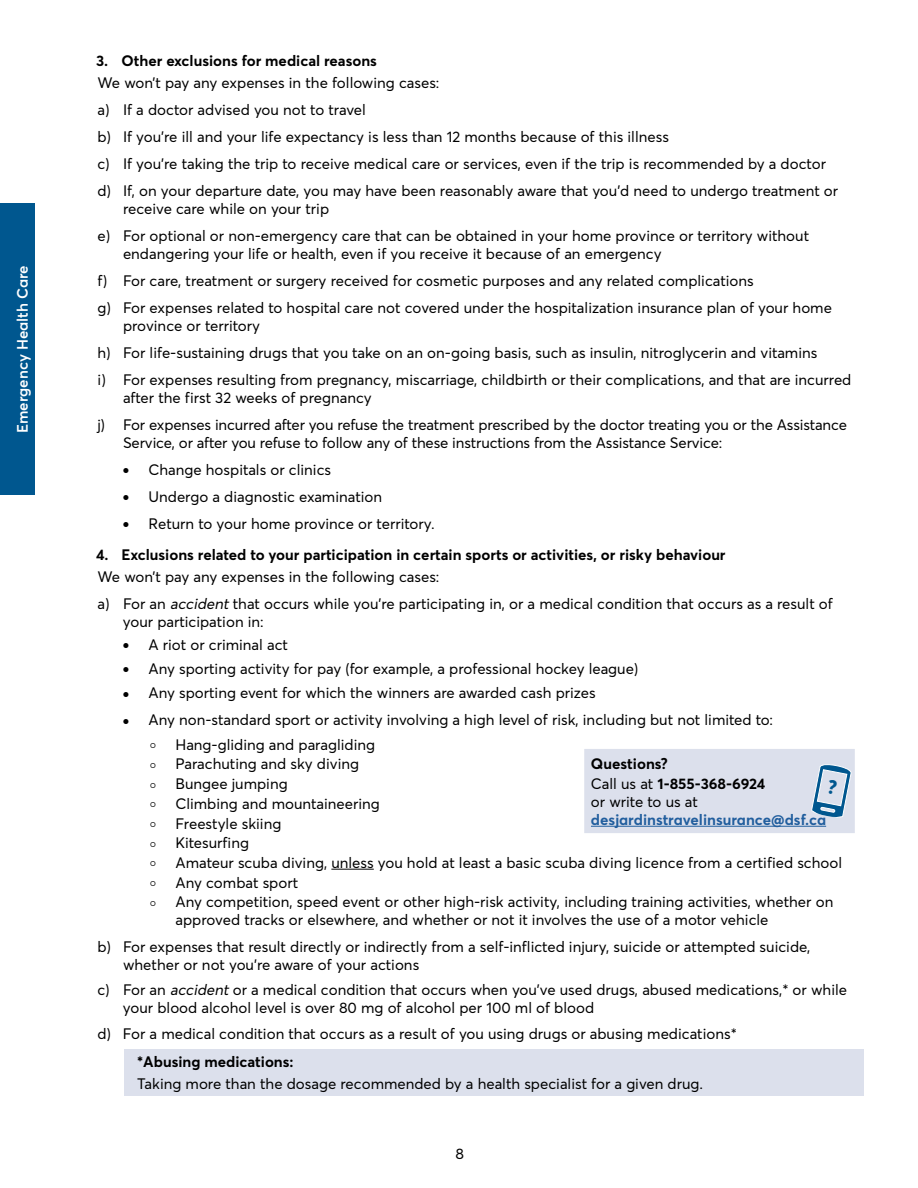
<style>
.page{position:relative;width:918px;height:1188px;background:#fff}
.page>*{position:absolute;margin:0;border:0;box-sizing:border-box;transform-origin:0 0}
.t1{font:15px/27px "Averta";color:#000}
.t2{font:700 15px/20.1px "Averta";color:#000}
.t3{font:700 15px "Averta";color:#215e9e}
.t4{font:600 15px "Averta";color:#fff}
.s1{font-size:9px}
.s2{font-style:italic}
.s3{font-weight:400}
</style>
<div class="page">
<div style="left:0;top:204px;width:35px;height:291px;background:#00578f"></div>
<hr style="left:331px;top:869px;width:43px;height:1px;background:#000">
<div style="left:124px;top:1049px;width:740px;height:47px;background:#dce0ec"></div>
<div style="left:584px;top:749px;width:271px;height:84px;background:#dce0ec"></div>
<hr style="left:591px;top:826px;width:235px;height:1px;background:#215e9e">
<svg style="left:811px;top:764px;width:41px;height:54px"></svg>
<p class="t4" style="left:13px;top:433px;width:169px;rotate:-90deg">Emergency Health Care</p>
<p class="t2" style="left:96px;top:50px;width:282px">3. Other exclusions for medical reasons</p>
<p class="t1" style="left:98px;top:69px;width:742px">We won’t pay any expenses in the following cases:<br>a) If a doctor advised you not to travel<br>b) If you’re ill and your life expectancy is less than 12 months because of this illness<br>c) If you’re taking the trip to receive medical care or services, even if the trip is recommended by a doctor d) If, on your departure date, you may have been reasonably aware that you’d need to undergo treatment or</p>
<p class="t1" style="left:98px;top:195px;width:713px;text-indent:26px">receive care while on your trip<br>e) For optional or non-emergency care that can be obtained in your home province or territory without</p>
<p class="t1" style="left:98px;top:240px;width:736px;text-indent:26px">endangering your life or health, even if you receive it because of an emergency<br>f) For care, treatment or surgery received for cosmetic purposes and any related complications<br>g) For expenses related to hospital care not covered under the hospitalization insurance plan of your home</p>
<p class="t1" style="left:98px;top:312px;width:755px;text-indent:26px">province or territory<br>h) For life-sustaining drugs that you take on an on-going basis, such as insulin, nitroglycerin and vitamins<br>i) For expenses resulting from pregnancy, miscarriage, childbirth or their complications, and that are incurred</p>
<p class="t1" style="left:98px;top:384px;width:751px;text-indent:26px">after the first 32 weeks of pregnancy<br>j) For expenses incurred after you refuse the treatment prescribed by the doctor treating you or the Assistance</p>
<p class="t1" style="left:123px;top:429px;width:601px">Service, or after you refuse to follow any of these instructions from the Assistance Service:</p>
<p class="t1" style="left:123px;top:456px;width:210px"><span class="s1">●</span> Change hospitals or clinics</p>
<p class="t1" style="left:123px;top:483px;width:261px"><span class="s1">●</span> Undergo a diagnostic examination</p>
<p class="t1" style="left:123px;top:510px;width:313px"><span class="s1">●</span> Return to your home province or territory.</p>
<p class="t2" style="left:96px;top:545px;width:631px">4. Exclusions related to your participation in certain sports or activities, or risky behaviour</p>
<p class="t1" style="left:98px;top:563px;width:737px">We won’t pay any expenses in the following cases:<br>a) For an <span class="s2">accident</span>that occurs while you’re participating in, or a medical condition that occurs as a result of</p>
<p class="t1" style="left:123px;top:608px;width:142px">your participation in:</p>
<p class="t1" style="left:123px;top:631px;width:167px"><span class="s1">●</span> A riot or criminal act</p>
<p class="t1" style="left:123px;top:655px;width:517px"><span class="s1">●</span> Any sporting activity for pay (for example, a professional hockey league)</p>
<p class="t1" style="left:123px;top:679px;width:474px"><span class="s1">●</span> Any sporting event for which the winners are awarded cash prizes</p>
<p class="t1" style="left:123px;top:706px;width:652px"><span class="s1">●</span> Any non-standard sport or activity involving a high level of risk, including but not limited to:</p>
<p class="t1" style="left:150px;top:731px;width:227px"><span class="s1">○</span> Hang-gliding and paragliding</p>
<p class="t1" style="left:150px;top:751px;width:211px"><span class="s1">○</span> Parachuting and sky diving</p>
<p class="t1" style="left:150px;top:770px;width:139px"><span class="s1">○</span> Bungee jumping</p>
<p class="t1" style="left:150px;top:790px;width:231px"><span class="s1">○</span> Climbing and mountaineering</p>
<p class="t1" style="left:150px;top:810px;width:133px"><span class="s1">○</span> Freestyle skiing</p>
<p class="t1" style="left:150px;top:829px;width:101px"><span class="s1">○</span> Kitesurfing</p>
<p class="t1" style="left:150px;top:849px;width:694px"><span class="s1">○</span> Amateur scuba diving, unless you hold at least a basic scuba diving licence from a certified school</p>
<p class="t1" style="left:150px;top:869px;width:150px"><span class="s1">○</span> Any combat sport</p>
<p class="t1" style="left:176px;top:893px;width:659px;line-height:18px;text-indent:-26px"><span class="s1">○</span> Any competition, speed event or other high-risk activity, including training activities, whether on approved tracks or elsewhere, and whether or not it involves the use of a motor vehicle</p>
<p class="t1" style="left:123px;top:937px;width:689px;line-height:18px;text-indent:-26px">b) For expenses that result directly or indirectly from a self-inflicted injury, suicide or attempted suicide, whether or not you’re aware of your actions</p>
<p class="t1" style="left:123px;top:981px;width:726px;line-height:18px;text-indent:-25px">c) For an <span class="s2">accident</span>or a medical condition that occurs when you’ve used drugs, abused medications,* or while your blood alcohol level is over 80 mg of alcohol per 100 ml of blood</p>
<p class="t1" style="left:97px;top:1020px;width:641px">d) For a medical condition that occurs as a result of you using drugs or abusing medications*</p>
<p class="t2" style="left:137px;top:1051px;width:158px">*Abusing medications:</p>
<p class="t1" style="left:137px;top:1070px;width:567px">Taking more than the dosage recommended by a health specialist for a given drug.</p>
<p class="t2" style="left:591px;top:753px;width:176px">Questions?<br><span class="s3">Call us at</span> 1-855-368-6924</p>
<p class="t1" style="left:591px;top:788px;width:108px">or write to us at</p>
<p class="t3" style="left:591px;top:810px;width:237px">desjardinstravelinsurance@dsf.ca</p>
<p class="t1" style="left:456px;top:1140px;width:10px">8</p>
</div>
